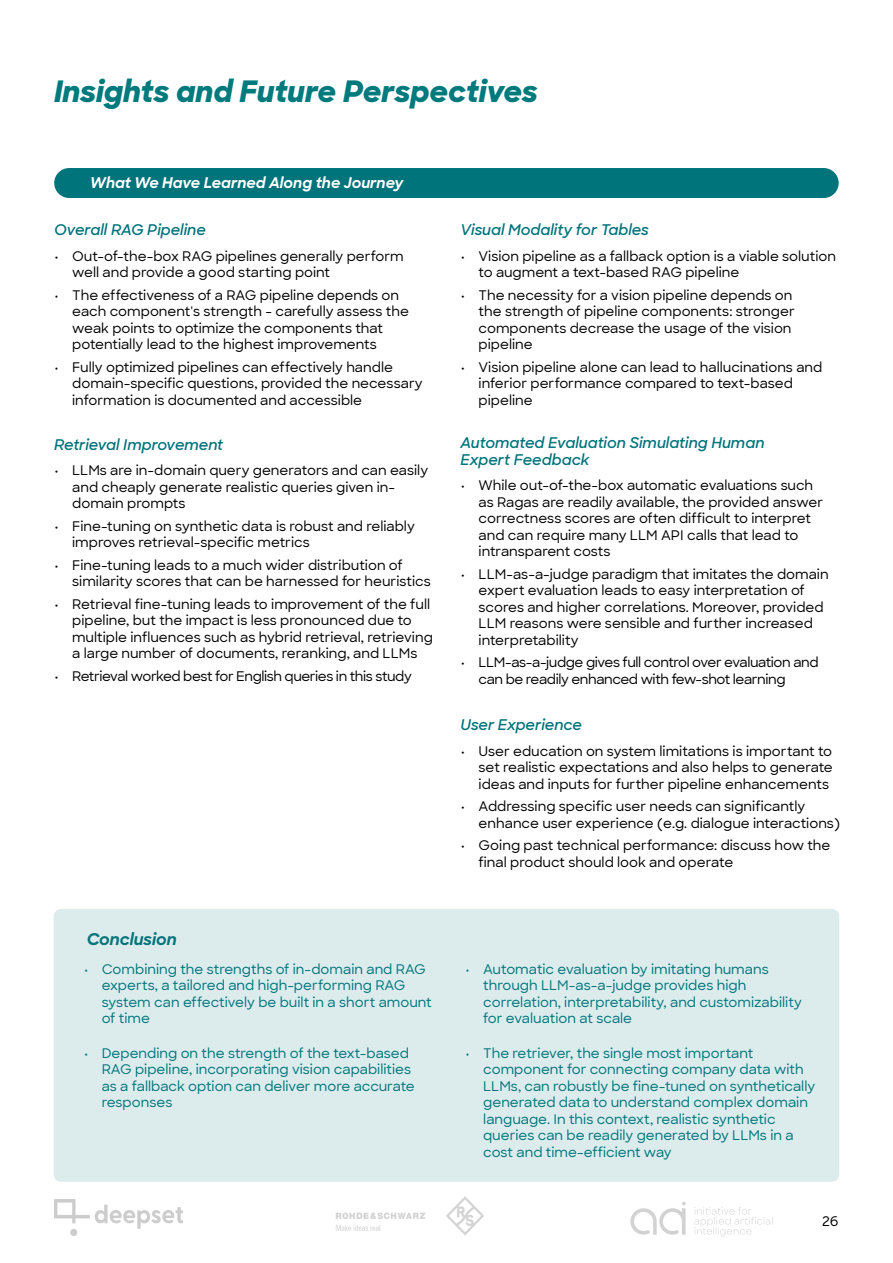
<style>
.page{position:relative;width:893px;height:1263px;background:#fff}
.page>*{position:absolute;margin:0;border:0;box-sizing:border-box;transform-origin:0 0}
.t1{font:italic 800 30px "Sharp Sans";color:#007a7d}
.t2{font:italic 700 16.5px "Sharp Sans";color:#00747b}
.t3{font:italic 600 15px/16.5px "Sharp Sans";color:#00737a}
.t4{font:italic 700 15px "Sharp Sans";color:#fff}
.t5{font:500 13.5px/16.5px "Sharp Sans";color:#000}
.t6{font:500 13.5px/16.5px "Sharp Sans";color:#00747b}
.t7{font:500 13.5px/16.5px "Sharp Sans";letter-spacing:-.03em;color:#000}
</style>
<div class="page">
<img style="left:54px;top:1200px;width:129px;height:35px">
<img style="left:336px;top:1196px;width:148px;height:39px">
<svg style="left:630px;top:1202px;width:56px;height:33px"></svg>
<svg style="left:694px;top:1207px;width:77px;height:30px"></svg>
<div style="left:54px;top:168px;width:785px;height:30px;background:#00747b;border-radius:15px"></div>
<div style="left:54px;top:909px;width:785px;height:273px;background:#dcecec;border-radius:8px"></div>
<h1 class="t1" style="left:54px;top:69px;width:485px">Insights and Future Perspectives</h1>
<p class="t4" style="left:90px;top:171px;width:315px">What We Have Learned Along the Journey</p>
<p class="t3" style="left:54px;top:221px;width:153px">Overall RAG Pipeline</p>
<p class="t5" style="left:72px;top:247px;width:333px;text-indent:-18px">• Out-of-the-box RAG pipelines generally perform well and provide a good starting point</p>
<p class="t5" style="left:72px;top:286px;width:338px;text-indent:-18px">• The effectiveness of a RAG pipeline depends on each component's strength - carefully assess the weak points to optimize the components that potentially lead to the highest improvements</p>
<p class="t5" style="left:72px;top:358px;width:352px;text-indent:-18px">• Fully optimized pipelines can effectively handle domain-specific questions, provided the necessary information is documented and accessible</p>
<p class="t3" style="left:54px;top:435px;width:170px">Retrieval Improvement</p>
<p class="t5" style="left:72px;top:461px;width:358px;text-indent:-18px">• LLMs are in-domain query generators and can easily and cheaply generate realistic queries given in&shy;domain prompts</p>
<p class="t5" style="left:72px;top:517px;width:344px;text-indent:-18px">• Fine-tuning on synthetic data is robust and reliably improves retrieval-specific metrics</p>
<p class="t5" style="left:72px;top:556px;width:360px;text-indent:-18px">• Fine-tuning leads to a much wider distribution of similarity scores that can be harnessed for heuristics</p>
<p class="t5" style="left:72px;top:595px;width:362px;text-indent:-18px">• Retrieval fine-tuning leads to improvement of the full pipeline, but the impact is less pronounced due to multiple influences such as hybrid retrieval, retrieving a large number of documents, reranking, and LLMs</p>
<p class="t7" style="left:54px;top:667px;width:359px">• Retrieval worked best for English queries in this study</p>
<p class="t2" style="left:87px;top:927px;width:92px">Conclusion</p>
<p class="t6" style="left:102px;top:960px;width:332px;text-indent:-18px">• Combining the strengths of in-domain and RAG experts, a tailored and high-performing RAG system can effectively be built in a short amount of time</p>
<p class="t6" style="left:102px;top:1044px;width:315px;text-indent:-18px">• Depending on the strength of the text-based RAG pipeline, incorporating vision capabilities as a fallback option can deliver more accurate responses</p>
<p class="t3" style="left:461px;top:221px;width:190px">Visual Modality for Tables</p>
<p class="t5" style="left:479px;top:247px;width:359px;text-indent:-18px">• Vision pipeline as a fallback option is a viable solution to augment a text-based RAG pipeline</p>
<p class="t5" style="left:479px;top:286px;width:318px;text-indent:-18px">• The necessity for a vision pipeline depends on the strength of pipeline components: stronger components decrease the usage of the vision pipeline</p>
<p class="t5" style="left:479px;top:358px;width:345px;text-indent:-18px">• Vision pipeline alone can lead to hallucinations and inferior performance compared to text-based pipeline</p>
<p class="t3" style="left:461px;top:434px;width:305px">Automated Evaluation Simulating Human<br>Expert Feedback</p>
<p class="t5" style="left:479px;top:476px;width:346px;text-indent:-18px">• While out-of-the-box automatic evaluations such as Ragas are readily available, the provided answer correctness scores are often difficult to interpret and can require many LLM API calls that lead to intransparent costs</p>
<p class="t5" style="left:479px;top:565px;width:352px;text-indent:-18px">• LLM-as-a-judge paradigm that imitates the domain expert evaluation leads to easy interpretation of scores and higher correlations. Moreover, provided LLM reasons were sensible and further increased interpretability</p>
<p class="t7" style="left:479px;top:653px;width:341px;text-indent:-18px">• LLM-as-a-judge gives full control over evaluation and can be readily enhanced with few-shot learning</p>
<p class="t3" style="left:461px;top:716px;width:123px">User Experience</p>
<p class="t5" style="left:479px;top:742px;width:356px;text-align:justify;text-indent:-18px">• User education on system limitations is important to set realistic expectations and also helps to generate ideas and inputs for further pipeline enhancements</p>
<p class="t5" style="left:479px;top:797px;width:363px;text-indent:-18px">• Addressing specific user needs can significantly enhance user experience (e.g. dialogue interactions)</p>
<p class="t5" style="left:479px;top:836px;width:353px;text-indent:-18px">• Going past technical performance: discuss how the final product should look and operate</p>
<p class="t6" style="left:483px;top:960px;width:320px;text-indent:-18px">• Automatic evaluation by imitating humans through LLM-as-a-judge provides high correlation, interpretability, and customizability for evaluation at scale</p>
<p class="t6" style="left:483px;top:1044px;width:334px;text-indent:-18px">• The retriever, the single most important component for connecting company data with LLMs, can robustly be fine-tuned on synthetically generated data to understand complex domain language. In this context, realistic synthetic queries can be readily generated by LLMs in a cost and time-efficient way</p>
<p class="t5" style="left:822px;top:1212px;width:18px">26</p>
</div>
